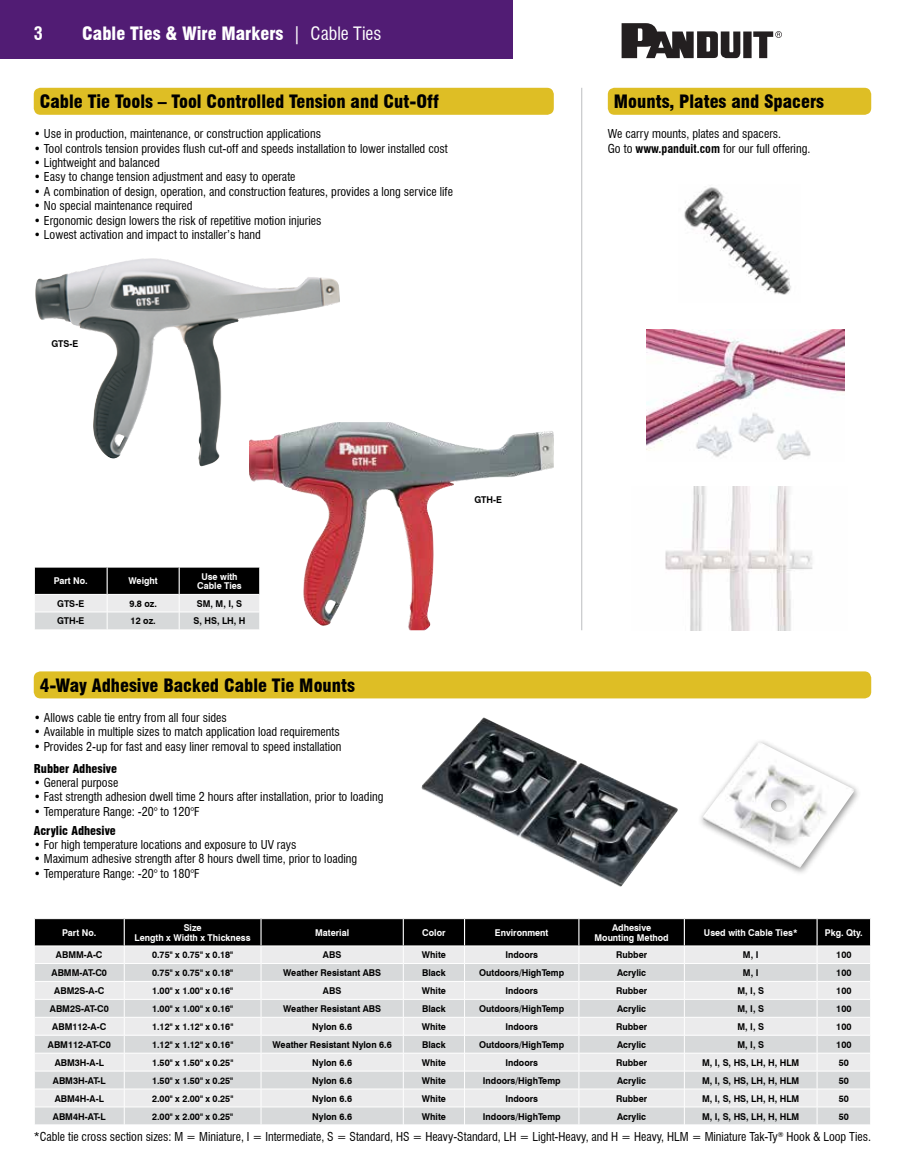
<style>
.page{position:relative;width:905px;height:1175px;background:#fff}
.page>*{position:absolute;margin:0;border:0;box-sizing:border-box;transform-origin:0 0}
.t1{font:900 condensed 18px "Swiss 721 BT";color:#000}
.t2{font:900 condensed 18px "Swiss 721 BT";color:#fff}
.t3{font:700 condensed 18px "Swiss 721 BT";color:#fff}
.t4{font:condensed 12px/14.4px "Swiss 721 BT";color:#000}
.t5{font:900 condensed 12px "Swiss 721 BT";color:#000}
.t6{font:700 9.3px "Swiss 721 BT";color:#000;scale:.95 1}
.t7{font:700 9.3px/9.3px "Swiss 721 BT";color:#fff;text-align:center;scale:.95 1}
.s1{font-weight:400}
.s2{font-weight:700}
</style>
<div class="page">
<div style="left:0;top:0;width:513px;height:58px;background:#511c74"></div>
<svg style="left:621px;top:23px;width:160px;height:35px"></svg>
<img style="left:421px;top:717px;width:257px;height:170px">
<div style="left:34px;top:671px;width:837px;height:27px;background:#debe25;border-radius:7px"></div>
<svg style="left:34px;top:918px;width:837px;height:207px;background:#c6c7c8"></svg>
<img style="left:35px;top:258px;width:185px;height:208px">
<img style="left:249px;top:422px;width:185px;height:208px">
<div style="left:34px;top:88px;width:520px;height:27px;background:#debe25;border-radius:7px"></div>
<svg style="left:34px;top:566px;width:226px;height:64px;background:#888989"></svg>
<div style="left:608px;top:88px;width:263px;height:27px;background:#debe25;border-radius:7px"></div>
<img style="left:684px;top:187px;width:107px;height:108px">
<img style="left:646px;top:329px;width:198px;height:131px">
<img style="left:665px;top:486px;width:148px;height:144px">
<hr style="left:581px;top:88px;width:1px;height:542px;background:#bcbec0">
<img style="left:702px;top:742px;width:152px;height:125px">
<h1 class="t3" style="left:34px;top:23px;width:10px">3</h1>
<h1 class="t2" style="left:82px;top:23px;width:301px">Cable Ties &amp; Wire Markers <span class="s1">| Cable Ties</span></h1>
<h1 class="t1" style="left:40px;top:91px;width:400px">Cable Tie Tools – Tool Controlled Tension and Cut-Off</h1>
<p class="t4" style="left:34px;top:127px;width:289px">• Use in production, maintenance, or construction applications</p>
<p class="t4" style="left:34px;top:141px;width:415px">• Tool controls tension provides flush cut-off and speeds installation to lower installed cost</p>
<p class="t4" style="left:34px;top:155px;width:128px">• Lightweight and balanced</p>
<p class="t4" style="left:34px;top:170px;width:263px">• Easy to change tension adjustment and easy to operate</p>
<p class="t4" style="left:34px;top:184px;width:420px">• A combination of design, operation, and construction features, provides a long service life</p>
<p class="t4" style="left:34px;top:199px;width:160px">• No special maintenance required</p>
<p class="t4" style="left:34px;top:213px;width:289px">• Ergonomic design lowers the risk of repetitive motion injuries</p>
<p class="t4" style="left:34px;top:227px;width:229px">• Lowest activation and impact to installer’s hand</p>
<p class="t6" style="left:51px;top:338px;width:30px">GTS-E</p>
<p class="t7" style="left:54px;top:576px;width:37px">Part No.</p>
<p class="t7" style="left:129px;top:576px;width:32px">Weight</p>
<p class="t7" style="left:197px;top:571px;width:49px">Use with<br>Cable Ties</p>
<p class="t6" style="left:57px;top:597px;width:30px">GTS-E</p>
<p class="t6" style="left:129px;top:597px;width:31px">9.8 oz.</p>
<p class="t6" style="left:197px;top:597px;width:49px">SM, M, I, S</p>
<p class="t6" style="left:57px;top:615px;width:30px">GTH-E</p>
<p class="t6" style="left:131px;top:615px;width:28px">12 oz.</p>
<p class="t6" style="left:193px;top:615px;width:56px">S, HS, LH, H</p>
<h1 class="t1" style="left:40px;top:674px;width:317px">4-Way Adhesive Backed Cable Tie Mounts</h1>
<p class="t4" style="left:34px;top:710px;width:194px">• Allows cable tie entry from all four sides</p>
<p class="t4" style="left:34px;top:724px;width:307px">• Available in multiple sizes to match application load requirements</p>
<p class="t4" style="left:34px;top:739px;width:309px">• Provides 2-up for fast and easy liner removal to speed installation</p>
<p class="t5" style="left:34px;top:761px;width:85px">Rubber Adhesive</p>
<p class="t4" style="left:34px;top:775px;width:86px">• General purpose</p>
<p class="t4" style="left:34px;top:789px;width:351px">• Fast strength adhesion dwell time 2 hours after installation, prior to loading</p>
<p class="t4" style="left:34px;top:804px;width:167px">• Temperature Range: -20° to 120°F</p>
<p class="t5" style="left:34px;top:823px;width:84px">Acrylic Adhesive</p>
<p class="t4" style="left:34px;top:837px;width:264px">• For high temperature locations and exposure to UV rays</p>
<p class="t4" style="left:34px;top:852px;width:325px">• Maximum adhesive strength after 8 hours dwell time, prior to loading</p>
<p class="t4" style="left:34px;top:866px;width:167px">• Temperature Range: -20° to 180°F</p>
<p class="t6" style="left:474px;top:493px;width:30px">GTH-E</p>
<h1 class="t1" style="left:614px;top:91px;width:212px">Mounts, Plates and Spacers</h1>
<p class="t4" style="left:608px;top:127px;width:204px">We carry mounts, plates and spacers.<br>Go to <span class="s2">www.panduit.com</span> for our full offering.</p>
<p class="t7" style="left:62px;top:927px;width:37px">Part No.</p>
<p class="t7" style="left:135px;top:923px;width:124px">Size<br>Length x Width x Thickness</p>
<p class="t7" style="left:315px;top:927px;width:37px">Material</p>
<p class="t7" style="left:422px;top:927px;width:26px">Color</p>
<p class="t7" style="left:495px;top:927px;width:58px">Environment</p>
<p class="t7" style="left:594px;top:923px;width:80px">Adhesive<br>Mounting Method</p>
<p class="t7" style="left:704px;top:927px;width:100px">Used with Cable Ties*</p>
<p class="t7" style="left:824px;top:927px;width:41px">Pkg. Qty.</p>
<p class="t6" style="left:56px;top:949px;width:51px">ABMM-A-C</p>
<p class="t6" style="left:152px;top:949px;width:87px">0.75" x 0.75" x 0.18"</p>
<p class="t6" style="left:323px;top:949px;width:21px">ABS</p>
<p class="t6" style="left:422px;top:949px;width:27px">White</p>
<p class="t6" style="left:505px;top:949px;width:36px">Indoors</p>
<p class="t6" style="left:616px;top:949px;width:34px">Rubber</p>
<p class="t6" style="left:743px;top:949px;width:18px">M, I</p>
<p class="t6" style="left:836px;top:949px;width:17px">100</p>
<p class="t6" style="left:52px;top:967px;width:60px">ABMM-AT-C0</p>
<p class="t6" style="left:152px;top:967px;width:87px">0.75" x 0.75" x 0.18"</p>
<p class="t6" style="left:283px;top:967px;width:105px">Weather Resistant ABS</p>
<p class="t6" style="left:422px;top:967px;width:26px">Black</p>
<p class="t6" style="left:479px;top:967px;width:91px">Outdoors/HighTemp</p>
<p class="t6" style="left:617px;top:967px;width:32px">Acrylic</p>
<p class="t6" style="left:743px;top:967px;width:18px">M, I</p>
<p class="t6" style="left:836px;top:967px;width:17px">100</p>
<p class="t6" style="left:54px;top:985px;width:54px">ABM2S-A-C</p>
<p class="t6" style="left:152px;top:985px;width:87px">1.00" x 1.00" x 0.16"</p>
<p class="t6" style="left:323px;top:985px;width:21px">ABS</p>
<p class="t6" style="left:422px;top:985px;width:27px">White</p>
<p class="t6" style="left:505px;top:985px;width:36px">Indoors</p>
<p class="t6" style="left:616px;top:985px;width:34px">Rubber</p>
<p class="t6" style="left:737px;top:985px;width:29px">M, I, S</p>
<p class="t6" style="left:836px;top:985px;width:17px">100</p>
<p class="t6" style="left:50px;top:1003px;width:63px">ABM2S-AT-C0</p>
<p class="t6" style="left:152px;top:1003px;width:87px">1.00" x 1.00" x 0.16"</p>
<p class="t6" style="left:283px;top:1003px;width:105px">Weather Resistant ABS</p>
<p class="t6" style="left:422px;top:1003px;width:26px">Black</p>
<p class="t6" style="left:479px;top:1003px;width:91px">Outdoors/HighTemp</p>
<p class="t6" style="left:617px;top:1003px;width:32px">Acrylic</p>
<p class="t6" style="left:737px;top:1003px;width:29px">M, I, S</p>
<p class="t6" style="left:836px;top:1003px;width:17px">100</p>
<p class="t6" style="left:52px;top:1020px;width:58px">ABM112-A-C</p>
<p class="t6" style="left:152px;top:1020px;width:87px">1.12" x 1.12" x 0.16"</p>
<p class="t6" style="left:312px;top:1020px;width:43px">Nylon 6.6</p>
<p class="t6" style="left:422px;top:1020px;width:27px">White</p>
<p class="t6" style="left:505px;top:1020px;width:36px">Indoors</p>
<p class="t6" style="left:616px;top:1020px;width:34px">Rubber</p>
<p class="t6" style="left:737px;top:1020px;width:29px">M, I, S</p>
<p class="t6" style="left:836px;top:1020px;width:17px">100</p>
<p class="t6" style="left:48px;top:1038px;width:68px">ABM112-AT-C0</p>
<p class="t6" style="left:152px;top:1038px;width:87px">1.12" x 1.12" x 0.16"</p>
<p class="t6" style="left:272px;top:1038px;width:127px">Weather Resistant Nylon 6.6</p>
<p class="t6" style="left:422px;top:1038px;width:26px">Black</p>
<p class="t6" style="left:479px;top:1038px;width:91px">Outdoors/HighTemp</p>
<p class="t6" style="left:617px;top:1038px;width:32px">Acrylic</p>
<p class="t6" style="left:737px;top:1038px;width:29px">M, I, S</p>
<p class="t6" style="left:836px;top:1038px;width:17px">100</p>
<p class="t6" style="left:55px;top:1056px;width:53px">ABM3H-A-L</p>
<p class="t6" style="left:152px;top:1056px;width:87px">1.50" x 1.50" x 0.25"</p>
<p class="t6" style="left:312px;top:1056px;width:43px">Nylon 6.6</p>
<p class="t6" style="left:422px;top:1056px;width:27px">White</p>
<p class="t6" style="left:505px;top:1056px;width:36px">Indoors</p>
<p class="t6" style="left:616px;top:1056px;width:34px">Rubber</p>
<p class="t6" style="left:702px;top:1056px;width:104px">M, I, S, HS, LH, H, HLM</p>
<p class="t6" style="left:838px;top:1056px;width:12px">50</p>
<p class="t6" style="left:53px;top:1074px;width:57px">ABM3H-AT-L</p>
<p class="t6" style="left:152px;top:1074px;width:87px">1.50" x 1.50" x 0.25"</p>
<p class="t6" style="left:312px;top:1074px;width:43px">Nylon 6.6</p>
<p class="t6" style="left:422px;top:1074px;width:27px">White</p>
<p class="t6" style="left:483px;top:1074px;width:83px">Indoors/HighTemp</p>
<p class="t6" style="left:617px;top:1074px;width:32px">Acrylic</p>
<p class="t6" style="left:702px;top:1074px;width:104px">M, I, S, HS, LH, H, HLM</p>
<p class="t6" style="left:838px;top:1074px;width:12px">50</p>
<p class="t6" style="left:55px;top:1092px;width:53px">ABM4H-A-L</p>
<p class="t6" style="left:152px;top:1092px;width:87px">2.00" x 2.00" x 0.25"</p>
<p class="t6" style="left:312px;top:1092px;width:43px">Nylon 6.6</p>
<p class="t6" style="left:422px;top:1092px;width:27px">White</p>
<p class="t6" style="left:505px;top:1092px;width:36px">Indoors</p>
<p class="t6" style="left:616px;top:1092px;width:34px">Rubber</p>
<p class="t6" style="left:702px;top:1092px;width:104px">M, I, S, HS, LH, H, HLM</p>
<p class="t6" style="left:838px;top:1092px;width:12px">50</p>
<p class="t6" style="left:53px;top:1110px;width:57px">ABM4H-AT-L</p>
<p class="t6" style="left:152px;top:1110px;width:87px">2.00" x 2.00" x 0.25"</p>
<p class="t6" style="left:312px;top:1110px;width:43px">Nylon 6.6</p>
<p class="t6" style="left:422px;top:1110px;width:27px">White</p>
<p class="t6" style="left:483px;top:1110px;width:83px">Indoors/HighTemp</p>
<p class="t6" style="left:617px;top:1110px;width:32px">Acrylic</p>
<p class="t6" style="left:702px;top:1110px;width:104px">M, I, S, HS, LH, H, HLM</p>
<p class="t6" style="left:838px;top:1110px;width:12px">50</p>
<p class="t4" style="left:34px;top:1129px;width:838px">*Cable tie cross section sizes: M = Miniature, I = Intermediate, S = Standard, HS = Heavy-Standard, LH = Light-Heavy, and H = Heavy, HLM = Miniature Tak-Ty<sup>®</sup> Hook &amp; Loop Ties.</p>
</div>
